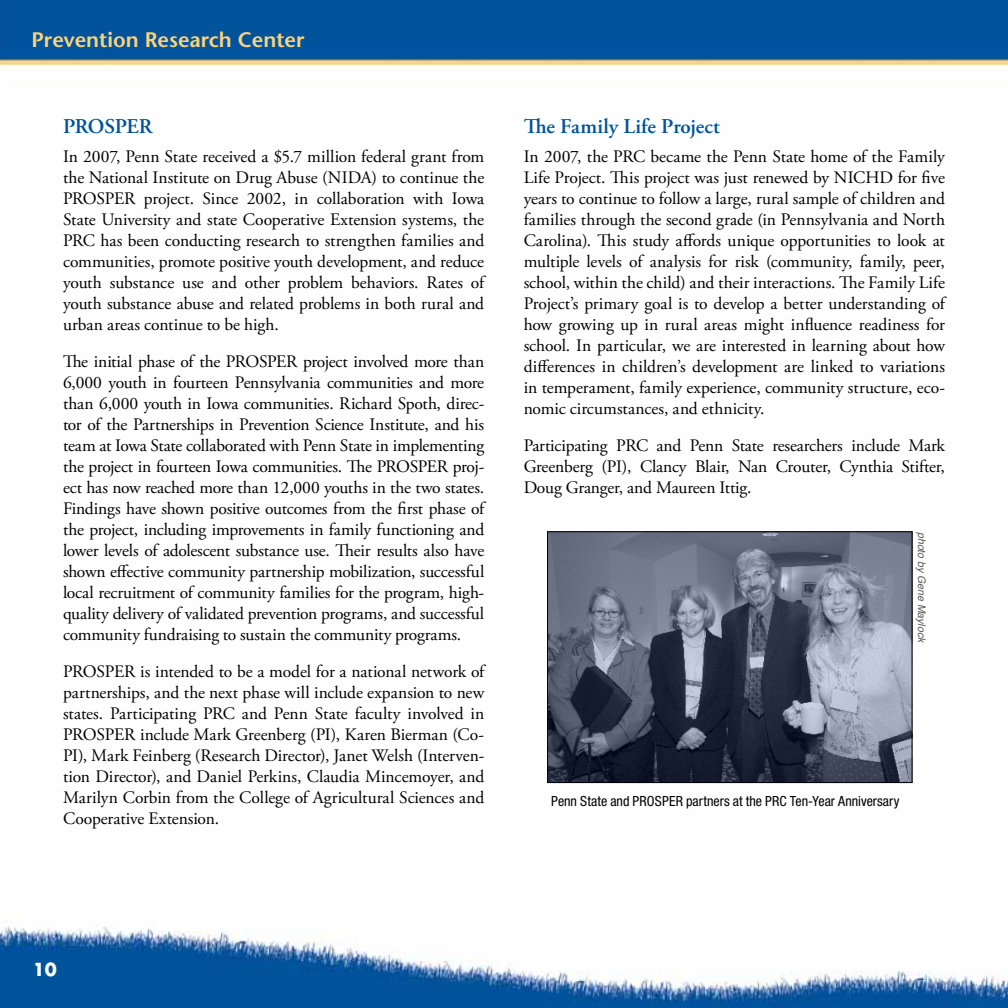
<style>
.page{position:relative;width:1008px;height:1008px;background:#fff}
.page>*{position:absolute;margin:0;border:0;box-sizing:border-box;transform-origin:0 0}
.t1{font:600 21px "Adobe Garamond Pro";letter-spacing:-.005em;color:#00539b}
.t2{font:600 21px "Stone Sans";color:#ffd478}
.t3{font:17.5px/21px "Adobe Garamond Pro";letter-spacing:-.01em;color:#000;text-align:justify}
.t4{font:700 17.5px "Futura";color:#fff}
.t5{font:condensed 14px "Helvetica Neue";color:#000}
.t6{font:italic 10.5px "Helvetica";color:#58595b}
</style>
<div class="page">
<img style="left:0;top:0;width:1008px;height:1008px">
<img style="left:549px;top:534px;width:361px;height:247px">
<div style="left:547px;top:532px;width:365px;height:251px;border:1px solid #000"></div>
<p class="t2" style="left:32px;top:27px;width:275px">Prevention Research Center</p>
<p class="t1" style="left:63px;top:115px;width:91px">PROSPER</p>
<p class="t3" style="left:63px;top:147px;width:423px">In 2007, Penn State received a $5.7 million federal grant from the National Institute on Drug Abuse (NIDA) to continue the PROSPER project. Since 2002, in collaboration with Iowa State University and state Cooperative Extension systems, the PRC has been conducting research to strengthen families and communities, promote positive youth development, and reduce youth substance use and other problem behaviors. Rates of youth substance abuse and related problems in both rural and urban areas continue to be high.</p>
<p class="t3" style="left:63px;top:352px;width:423px">The initial phase of the PROSPER project involved more than 6,000 youth in fourteen Pennsylvania communities and more than 6,000 youth in Iowa communities. Richard Spoth, direc&shy;tor of the Partnerships in Prevention Science Institute, and his team at Iowa State collaborated with Penn State in implementing the project in fourteen Iowa communities. The PROSPER proj&shy;ect has now reached more than 12,000 youths in the two states.<br>Findings have shown positive outcomes from the first phase of the project, including improvements in family functioning and lower levels of adolescent substance use. Their results also have shown effective community partnership mobilization, successful local recruitment of community families for the program, high&shy;quality delivery of validated prevention programs, and successful community fundraising to sustain the community programs.</p>
<p class="t3" style="left:63px;top:661px;width:423px">PROSPER is intended to be a model for a national network of partnerships, and the next phase will include expansion to new states. Participating PRC and Penn State faculty involved in PROSPER include Mark Greenberg (PI), Karen Bierman (Co-PI), Mark Feinberg (Research Director), Janet Welsh (Interven&shy;tion Director), and Daniel Perkins, Claudia Mincemoyer, and Marilyn Corbin from the College of Agricultural Sciences and Cooperative Extension.</p>
<p class="t1" style="left:524px;top:115px;width:198px">The Family Life Project</p>
<p class="t3" style="left:524px;top:147px;width:423px">In 2007, the PRC became the Penn State home of the Family Life Project. This project was just renewed by NICHD for five years to continue to follow a large, rural sample of children and families through the second grade (in Pennsylvania and North Carolina). This study affords unique opportunities to look at multiple levels of analysis for risk (community, family, peer, school, within the child) and their interactions. The Family Life Project’s primary goal is to develop a better understanding of how growing up in rural areas might influence readiness for school. In particular, we are interested in learning about how differences in children’s development are linked to variations in temperament, family experience, community structure, eco&shy;nomic circumstances, and ethnicity.</p>
<p class="t3" style="left:524px;top:436px;width:423px">Participating PRC and Penn State researchers include Mark Greenberg (PI), Clancy Blair, Nan Crouter, Cynthia Stifter, Doug Granger, and Maureen Ittig.</p>
<p class="t6" style="left:930px;top:532px;width:113px;rotate:90deg">photo by Gene Maylock</p>
<p class="t5" style="left:551px;top:793px;width:350px">Penn State and PROSPER partners at the PRC Ten-Year Anniversary</p>
<p class="t4" style="left:33px;top:957px;width:26px">10</p>
</div>
